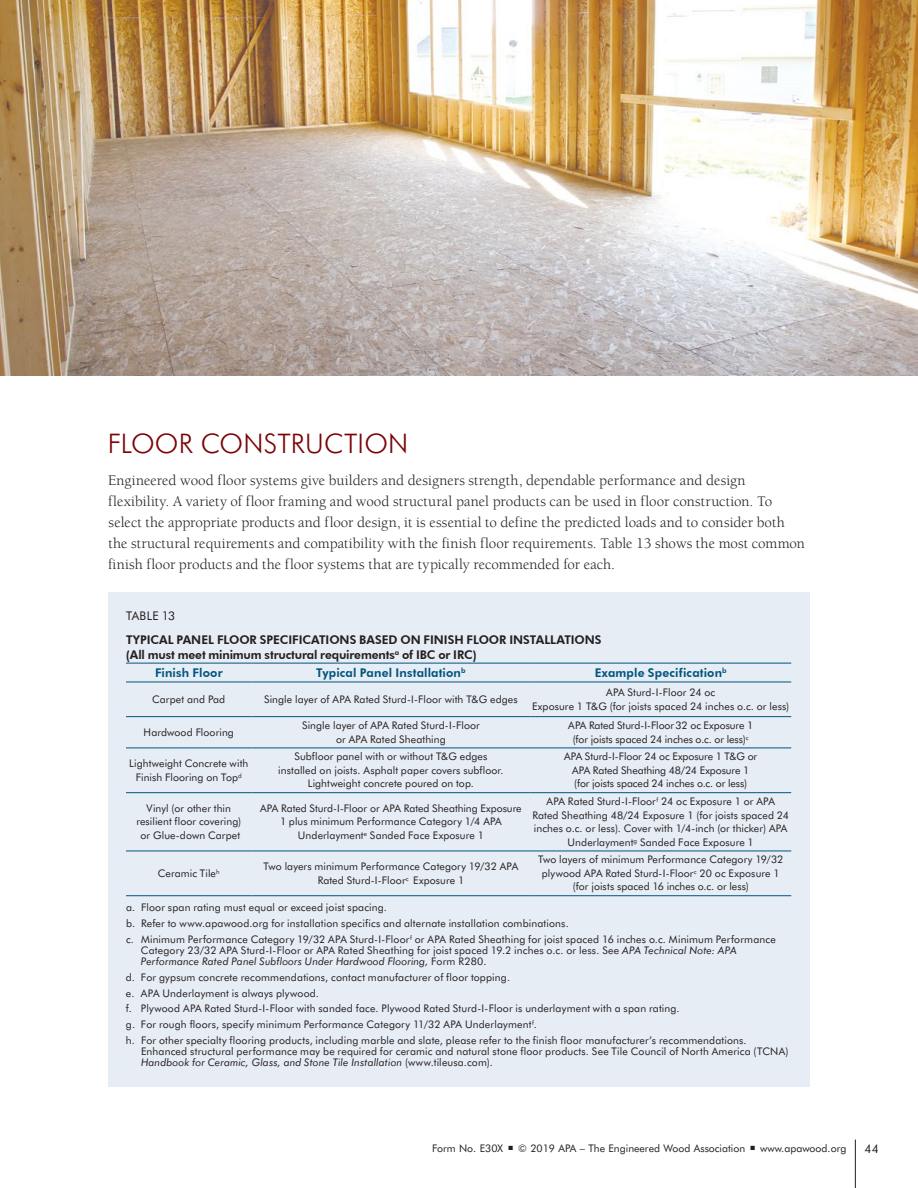
<style>
.page{position:relative;width:918px;height:1188px;background:#fff}
.page>*{position:absolute;margin:0;border:0;box-sizing:border-box;transform-origin:0 0}
.t1{font:300 27px "Futura BT";letter-spacing:.005em;color:#7a0306}
.t2{font:15px/21px "Berkeley";letter-spacing:.005em;color:#231f20}
.t3{font:800 12px/15px "Futura BT";letter-spacing:-.005em;color:#231f20}
.t4{font:800 12px "Futura BT";letter-spacing:.01em;color:#005580}
.t5{font:12px "Futura BT";letter-spacing:.02em;color:#231f20}
.t6{font:10.5px/13.5px "Futura BT";letter-spacing:.01em;color:#231f20;text-align:center}
.s1{font-style:italic}
</style>
<div class="page">
<img style="left:0;top:0;width:917px;height:376px">
<div style="left:108px;top:592px;width:702px;height:495px;background:#e7edf4"></div>
<hr style="left:126px;top:663px;width:126px;height:1px;background:#005580">
<hr style="left:252px;top:663px;width:278px;height:1px;background:#005580">
<hr style="left:530px;top:663px;width:261px;height:1px;background:#005580">
<hr style="left:126px;top:682px;width:126px;height:1px;background:#005580">
<hr style="left:252px;top:682px;width:278px;height:1px;background:#005580">
<hr style="left:530px;top:682px;width:261px;height:1px;background:#005580">
<hr style="left:126px;top:716px;width:126px;height:1px;background:#005580">
<hr style="left:252px;top:716px;width:278px;height:1px;background:#005580">
<hr style="left:530px;top:716px;width:261px;height:1px;background:#005580">
<hr style="left:126px;top:748px;width:126px;height:1px;background:#005580">
<hr style="left:252px;top:748px;width:278px;height:1px;background:#005580">
<hr style="left:530px;top:748px;width:261px;height:1px;background:#005580">
<hr style="left:126px;top:792px;width:126px;height:1px;background:#005580">
<hr style="left:252px;top:792px;width:278px;height:1px;background:#005580">
<hr style="left:530px;top:792px;width:261px;height:1px;background:#005580">
<hr style="left:126px;top:851px;width:126px;height:1px;background:#005580">
<hr style="left:252px;top:851px;width:278px;height:1px;background:#005580">
<hr style="left:530px;top:851px;width:261px;height:1px;background:#005580">
<hr style="left:126px;top:895px;width:126px;height:1px;background:#005580">
<hr style="left:252px;top:895px;width:278px;height:1px;background:#005580">
<hr style="left:530px;top:895px;width:261px;height:1px;background:#005580">
<hr style="left:855px;top:1140px;width:1px;height:48px;background:#231f20">
<h1 class="t1" style="left:108px;top:433px;width:302px">FLOOR CONSTRUCTION</h1>
<p class="t2" style="left:108px;top:471px;width:698px">Engineered wood floor systems give builders and designers strength, dependable performance and design flexibility. A variety of floor framing and wood structural panel products can be used in floor construction. To select the appropriate products and floor design, it is essential to define the predicted loads and to consider both the structural requirements and compatibility with the finish floor requirements. Table 13 shows the most common finish floor products and the floor systems that are typically recommended for each.</p>
<p class="t5" style="left:126px;top:610px;width:51px">TABLE 13</p>
<p class="t3" style="left:126px;top:633px;width:477px">TYPICAL PANEL FLOOR SPECIFICATIONS BASED ON FINISH FLOOR INSTALLATIONS (All must meet minimum structural requirements<sup>a</sup> of IBC or IRC)</p>
<p class="t4" style="left:155px;top:668px;width:69px">Finish Floor</p>
<p class="t4" style="left:316px;top:668px;width:151px">Typical Panel Installation<sup>b</sup></p>
<p class="t4" style="left:595px;top:668px;width:133px">Example Specification<sup>b</sup></p>
<p class="t6" style="left:152px;top:693px;width:75px">Carpet and Pad</p>
<p class="t6" style="left:264px;top:693px;width:255px">Single layer of APA Rated Sturd-I-Floor with T&amp;G edges</p>
<p class="t6" style="left:532px;top:687px;width:259px">APA Sturd-I-Floor 24 oc<br>Exposure 1 T&amp;G (for joists spaced 24 inches o.c. or less)</p>
<p class="t6" style="left:144px;top:726px;width:92px">Hardwood Flooring</p>
<p class="t6" style="left:302px;top:720px;width:179px">Single layer of APA Rated Sturd-I-Floor or APA Rated Sheathing</p>
<p class="t6" style="left:568px;top:720px;width:186px">APA Rated Sturd-I-Floor32 oc Exposure 1 (for joists spaced 24 inches o.c. or less)<sup>c</sup></p>
<p class="t6" style="left:129px;top:758px;width:121px">Lightweight Concrete with<br>Finish Flooring on Top<sup>d</sup></p>
<p class="t6" style="left:278px;top:751px;width:227px">Subfloor panel with or without T&amp;G edges installed on joists. Asphalt paper covers subfloor.<br>Lightweight concrete poured on top.</p>
<p class="t6" style="left:564px;top:751px;width:195px">APA Sturd-I-Floor 24 oc Exposure 1 T&amp;G or<br>APA Rated Sheathing 48/24 Exposure 1 (for joists spaced 24 inches o.c. or less)</p>
<p class="t6" style="left:136px;top:802px;width:106px">Vinyl (or other thin resilient floor covering) or Glue-down Carpet</p>
<p class="t6" style="left:260px;top:802px;width:263px">APA Rated Sturd-I-Floor or APA Rated Sheathing Exposure<br>1 plus minimum Performance Category 1/4 APA<br>Underlayment<sup>e</sup> Sanded Face Exposure 1</p>
<p class="t6" style="left:532px;top:796px;width:258px">APA Rated Sturd-I-Floor<sup>f</sup> 24 oc Exposure 1 or APA Rated Sheathing 48/24 Exposure 1 (for joists spaced 24 inches o.c. or less). Cover with 1/4-inch (or thicker) APA Underlayment<sup>g</sup> Sanded Face Exposure 1</p>
<p class="t6" style="left:158px;top:867px;width:63px">Ceramic Tile<sup>h</sup></p>
<p class="t6" style="left:264px;top:861px;width:256px">Two layers minimum Performance Category 19/32 APA<br>Rated Sturd-I-Floor<sup>c</sup> Exposure 1</p>
<p class="t6" style="left:538px;top:854px;width:247px">Two layers of minimum Performance Category 19/32 plywood APA Rated Sturd-I-Floor<sup>c</sup> 20 oc Exposure 1 (for joists spaced 16 inches o.c. or less)</p>
<p class="t6" style="left:126px;top:901px;width:651px;line-height:15.8px;text-align:left">a. Floor span rating must equal or exceed joist spacing.<br>b. Refer to www.apawood.org for installation specifics and alternate installation combinations.<br>c. Minimum Performance Category 19/32 APA Sturd-I-Floor<sup>f</sup> or APA Rated Sheathing for joist spaced 16 inches o.c. Minimum Performance</p>
<p class="t6" style="left:141px;top:945px;width:597px;line-height:11.2px;text-align:left">Category 23/32 APA Sturd-I-Floor or APA Rated Sheathing for joist spaced 19.2 inches o.c. or less. See <span class="s1">APA Technical Note: APA<br>Performance Rated Panel Subfloors Under Hardwood Flooring,</span> Form R280.</p>
<p class="t6" style="left:126px;top:970px;width:622px;line-height:15.8px;text-align:left">d. For gypsum concrete recommendations, contact manufacturer of floor topping.<br>e. APA Underlayment is always plywood.<br>f. Plywood APA Rated Sturd-I-Floor with sanded face. Plywood Rated Sturd-I-Floor is underlayment with a span rating.<br>g. For rough floors, specify minimum Performance Category 11/32 APA Underlayment<sup>f</sup>.<br>h. For other specialty flooring products, including marble and slate, please refer to the finish floor manufacturer’s recommendations.</p>
<p class="t6" style="left:141px;top:1047px;width:649px;line-height:11.2px;text-align:left">Enhanced structural performance may be required for ceramic and natural stone floor products. See Tile Council of North America (TCNA)<br><span class="s1">Handbook for Ceramic, Glass, and Stone Tile Installation</span> (www.tileusa.com).</p>
<p class="t6" style="left:432px;top:1142px;width:416px">Form No. E30X ■ © 2019 APA – The Engineered Wood Association ■ www.apawood.org</p>
<p class="t5" style="left:864px;top:1144px;width:16px">44</p>
</div>
